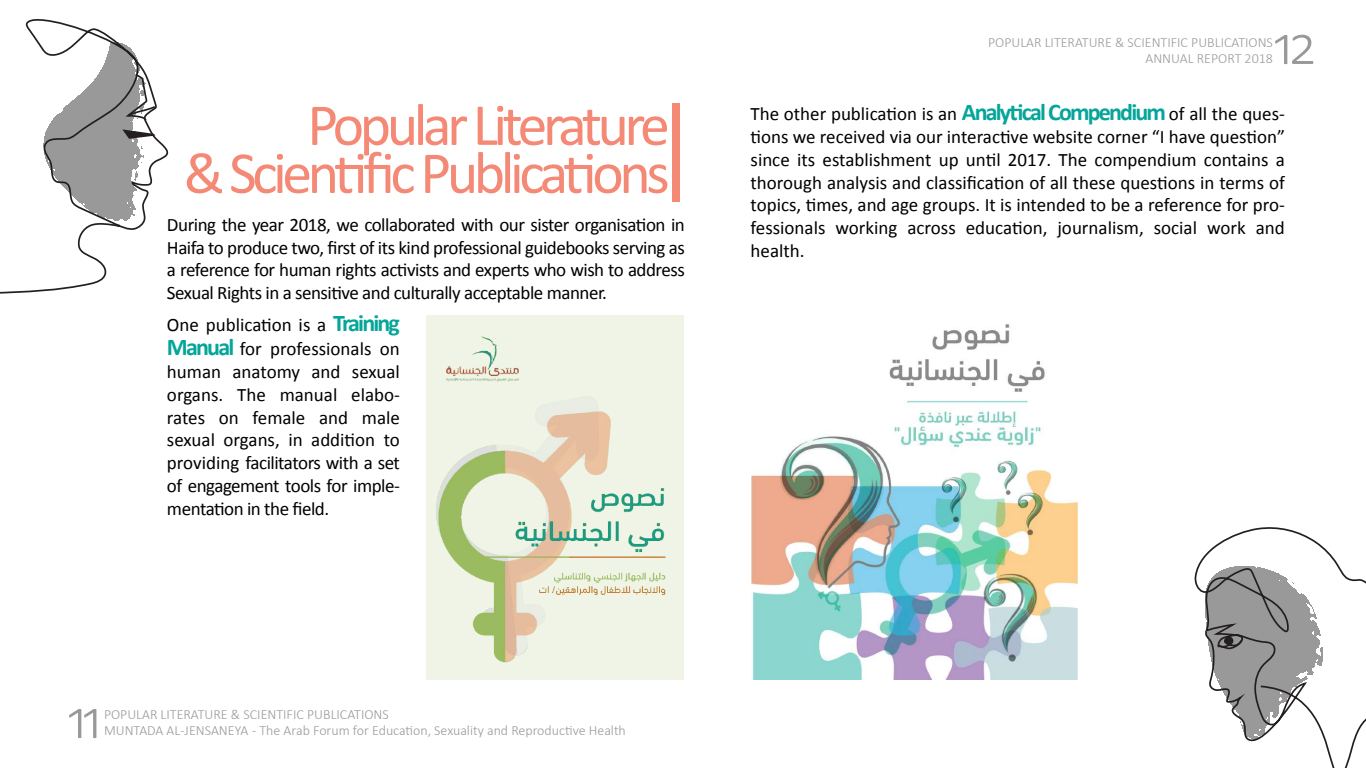
<style>
.page{position:relative;width:1366px;height:768px;background:#fff}
.page>*{position:absolute;margin:0;border:0;box-sizing:border-box;transform-origin:0 0}
.t1{font:60px/48px "Calibri";letter-spacing:-.075em;color:#f48975;text-align:right}
.t2{font:300 56px "Calibri";color:#999}
.t3{font:19px/22.8px "Calibri";letter-spacing:-.025em;color:#000;text-align:justify}
.t4{font:300 14px/16.8px "Calibri";color:#999;text-align:right}
.s1{font-weight:700;font-size:24px;color:#05a599}
</style>
<div class="page">
<img style="left:426px;top:315px;width:257px;height:364px">
<img style="left:751px;top:324px;width:327px;height:355px">
<div style="left:672px;top:103px;width:8px;height:99px;background:#f48975"></div>
<svg style="left:1194px;top:527px;width:172px;height:241px"></svg>
<svg style="left:1216px;top:635px;width:28px;height:14px"></svg>
<svg style="left:0;top:19px;width:169px;height:275px"></svg>
<div style="left:1225px;top:638px;width:7px;height:6px;background:#231f20;border-radius:50%"></div>
<h1 class="t1" style="left:184px;top:99px;width:488px">Popular Literature<br>&amp; Scientific Publications</h1>
<p class="t3" style="left:167px;top:213px;width:519px">During the year 2018, we collaborated with our sister organisation in Haifa to produce two, first of its kind professional guidebooks serving as a reference for human rights activists and experts who wish to address Sexual Rights in a sensitive and culturally acceptable manner.</p>
<p class="t3" style="left:167px;top:313px;width:235px">One publication is a <span class="s1">Training Manual</span> for professionals on human anatomy and sexual organs. The manual elabo&shy;rates on female and male sexual organs, in addition to providing facilitators with a set of engagement tools for imple&shy;mentation in the field.</p>
<p class="t4" style="left:988px;top:33px;width:286px">POPULAR LITERATURE &amp; SCIENTIFIC PUBLICATIONS<br>ANNUAL REPORT 2018</p>
<h2 class="t2" style="left:1274px;top:11px;width:44px">12</h2>
<p class="t3" style="left:751px;top:102px;width:536px">The other publication is an <span class="s1">Analytical Compendium</span> of all the ques&shy;tions we received via our interactive website corner “I have question” since its establishment up until 2017. The compendium contains a thorough analysis and classification of all these questions in terms of topics, times, and age groups. It is intended to be a reference for pro&shy;fessionals working across education, journalism, social work and health.</p>
<h2 class="t2" style="left:68px;top:685px;width:36px">11</h2>
<p class="t4" style="left:104px;top:705px;width:286px">POPULAR LITERATURE &amp; SCIENTIFIC PUBLICATIONS</p>
<p class="t4" style="left:104px;top:722px;width:523px">MUNTADA AL-JENSANEYA - The Arab Forum for Education, Sexuality and Reproductive Health</p>
</div>
